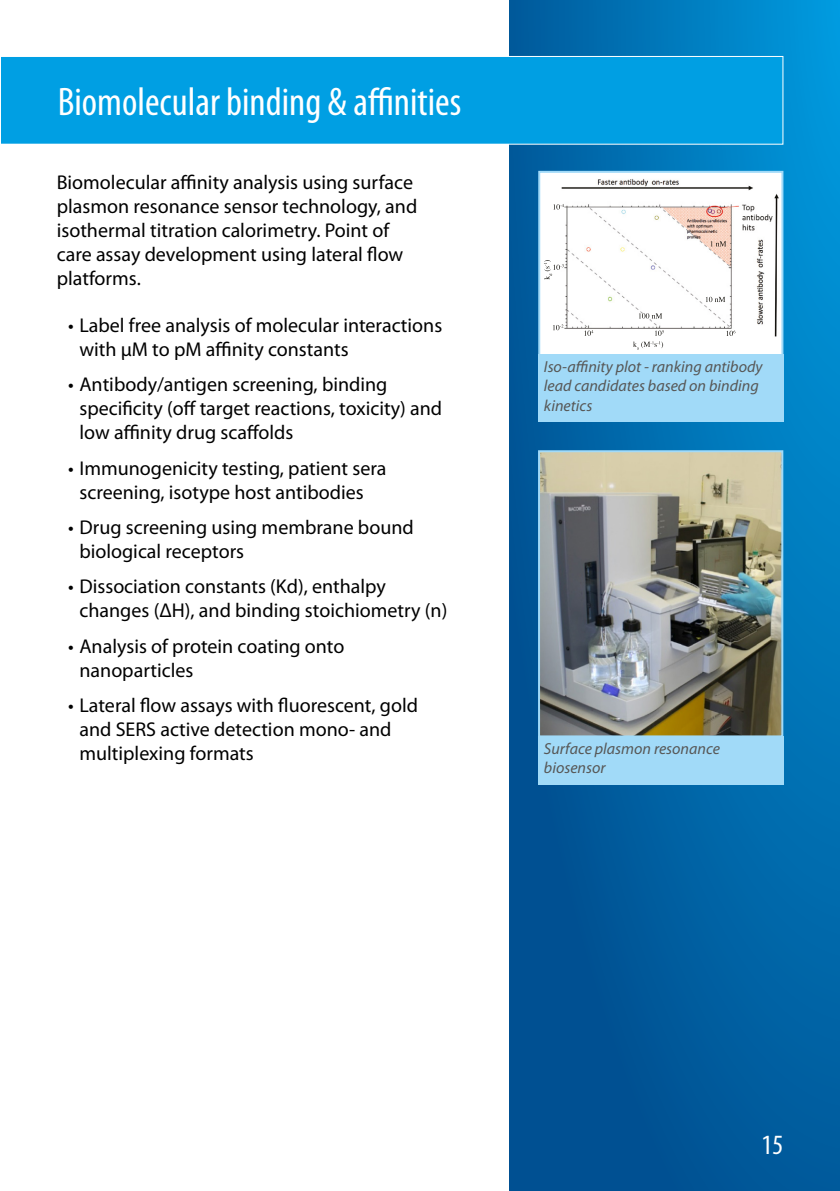
<style>
.page{position:relative;width:840px;height:1191px;background:#fff}
.page>*{position:absolute;margin:0;border:0;box-sizing:border-box;transform-origin:0 0}
.t1{font:condensed 40px "Myriad Pro";color:#fff}
.t2{font:condensed 28px "Myriad Pro";color:#fff}
.t3{font:20px/24px "Myriad Pro";color:#000}
.t4{font:italic 16px/19.2px "Myriad Pro";color:#575756}
</style>
<div class="page">
<svg style="left:509px;top:0;width:330px;height:1191px;background:#0366a8"></svg>
<div style="left:0;top:56px;width:782px;height:88px;background:#009fe3"></div>
<div style="left:0;top:56px;width:783px;height:89px;border:1px solid #fff"></div>
<img style="left:541px;top:174px;width:239px;height:179px">
<svg style="left:553px;top:204px;width:10px;height:6px"></svg>
<svg style="left:553px;top:264px;width:10px;height:6px"></svg>
<svg style="left:552px;top:324px;width:11px;height:6px"></svg>
<svg style="left:584px;top:330px;width:9px;height:6px"></svg>
<svg style="left:726px;top:330px;width:9px;height:6px"></svg>
<svg style="left:654px;top:330px;width:9px;height:6px"></svg>
<img style="left:705px;top:297px;width:19px;height:5px">
<img style="left:638px;top:313px;width:23px;height:5px">
<img style="left:710px;top:241px;width:15px;height:5px">
<img style="left:543px;top:260px;width:8px;height:18px">
<img style="left:632px;top:341px;width:30px;height:7px">
<div style="left:538px;top:171px;width:245px;height:185px;border:2px solid #a1daf8"></div>
<div style="left:538px;top:354px;width:245px;height:68px;background:#a1daf8"></div>
<img style="left:540px;top:453px;width:239px;height:281px">
<div style="left:537px;top:450px;width:245px;height:287px;border:2px solid #a1daf8"></div>
<div style="left:538px;top:736px;width:245px;height:48px;background:#a1daf8"></div>
<h1 class="t1" style="left:58px;top:78px;width:405px">Biomolecular binding &amp; affinities</h1>
<p class="t3" style="left:57px;top:170px;width:362px">Biomolecular affinity analysis using surface plasmon resonance sensor technology, and isothermal titration calorimetry. Point of care assay development using lateral flow platforms.</p>
<p class="t3" style="left:79px;top:313px;width:364px;text-indent:-11px">• Label free analysis of molecular interactions with µM to pM affinity constants</p>
<p class="t3" style="left:79px;top:372px;width:364px;text-indent:-11px">• Antibody/antigen screening, binding specificity (off target reactions, toxicity) and low affinity drug scaffolds</p>
<p class="t3" style="left:68px;top:455px;width:320px;text-align:center">• Immunogenicity testing, patient sera screening, isotype host antibodies</p>
<p class="t3" style="left:79px;top:515px;width:335px;text-indent:-11px">• Drug screening using membrane bound biological receptors</p>
<p class="t3" style="left:79px;top:574px;width:369px;text-indent:-11px">• Dissociation constants (Kd), enthalpy changes (ΔH), and binding stoichiometry (n)</p>
<p class="t3" style="left:79px;top:633px;width:266px;text-indent:-11px">• Analysis of protein coating onto nanoparticles</p>
<p class="t3" style="left:79px;top:693px;width:340px;text-indent:-11px">• Lateral flow assays with fluorescent, gold and SERS active detection mono- and multiplexing formats</p>
<p class="t4" style="left:543px;top:357px;width:220px">Iso-affinity plot - ranking antibody lead candidates based on binding kinetics</p>
<p class="t4" style="left:543px;top:738px;width:177px">Surface plasmon resonance biosensor</p>
<h2 class="t2" style="left:761px;top:1127px;width:23px">15</h2>
</div>
